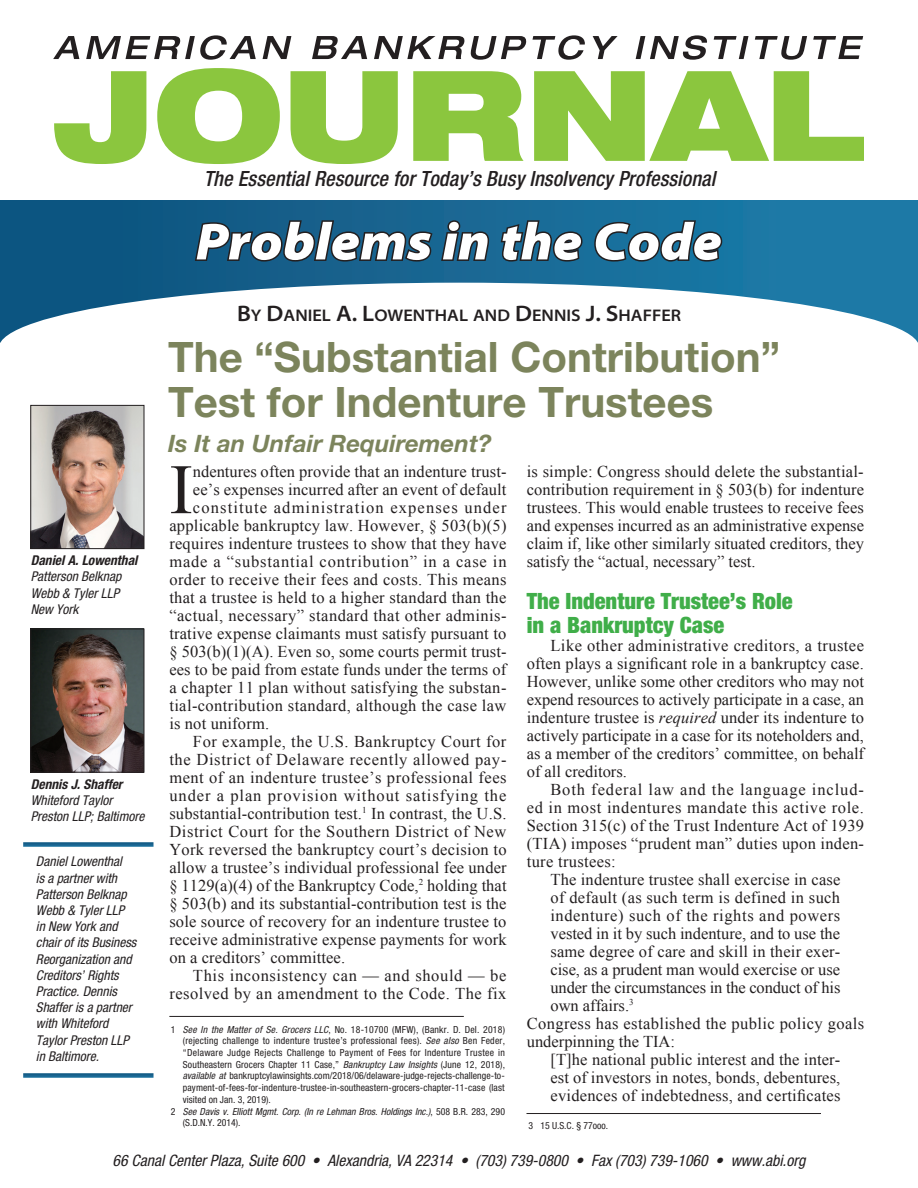
<style>
.page{position:relative;width:918px;height:1188px;background:#fff}
.page>*{position:absolute;margin:0;border:0;box-sizing:border-box;transform-origin:0 0}
.Body_text{font:70.8px "Times New Roman";color:#231f20}
.Page_Header{font:italic 900 semi-expanded 52.5px "Myriad Pro";color:#fff}
.Article_Headline_1{font:700 42px/45px "Helvetica Neue LT Std";color:#7c845c}
.Article_Headline_2{font:italic 700 24px "Helvetica Neue LT Std";color:#7c845c}
.Subhead_1{font:900 condensed 22.5px/24px "Helvetica Neue";color:#40ae49}
.t1{font:italic 500 condensed 21px "Helvetica Neue LT Std";letter-spacing:.005em;color:#231f20}
.Author_Name_-_Top_of{font:600 semi-expanded 16.8px "Myriad Pro";color:#231f20}
.Body_text-2{font:16.5px/18px "Times New Roman";letter-spacing:.015em;color:#231f20;text-align:justify}
.Body_text-3{font:16.5px "Times New Roman";letter-spacing:.05em;color:#231f20}
.Body_text-4{font:16.5px "Times New Roman";letter-spacing:.065em;color:#231f20}
.t2{font:italic condensed 15.75px "Helvetica Neue";color:#231f20}
.Author_Caption_2_Bio{font:italic condensed 13.5px/16.2px "Helvetica Neue";color:#231f20}
.Author_Caption_1{font:italic 700 condensed 13.5px "Helvetica Neue";color:#231f20}
.Footnote{font:condensed 9.75px/11.7px "Helvetica Neue";letter-spacing:.01em;color:#231f20;text-align:justify}
.Footnote-2{font:italic condensed 9.75px/11.7px "Helvetica Neue";color:#231f20}
.s1{font-size:22.5px}
.s2{font-style:italic}
.s3{font-style:normal}
</style>
<div class="page">
<svg style="left:54px;top:71px;width:92px;height:93px"></svg>
<svg style="left:53px;top:36px;width:26px;height:23px"></svg>
<svg style="left:86px;top:35px;width:170px;height:25px"></svg>
<svg style="left:263px;top:36px;width:28px;height:23px"></svg>
<svg style="left:312px;top:36px;width:55px;height:23px"></svg>
<svg style="left:374px;top:36px;width:153px;height:24px"></svg>
<svg style="left:533px;top:35px;width:52px;height:25px"></svg>
<svg style="left:593px;top:36px;width:25px;height:23px"></svg>
<svg style="left:636px;top:35px;width:71px;height:25px"></svg>
<svg style="left:714px;top:36px;width:35px;height:23px"></svg>
<svg style="left:755px;top:36px;width:52px;height:24px"></svg>
<svg style="left:813px;top:36px;width:50px;height:23px"></svg>
<svg style="left:0;top:201px;width:918px;height:82px;background:#105e8a"></svg>
<svg style="left:0;top:283px;width:918px;height:131px"></svg>
<svg style="left:157px;top:68px;width:707px;height:346px"></svg>
<img style="left:32px;top:631px;width:110px;height:140px">
<div style="left:30px;top:629px;width:114px;height:144px;border:1px solid #231f20"></div>
<hr style="left:169px;top:1016px;width:295px;height:1px;background:#231f20">
<div style="left:23px;top:842px;width:131px;height:5px;background:#19648f"></div>
<div style="left:23px;top:1073px;width:131px;height:5px;background:#19648f"></div>
<hr style="left:526px;top:1113px;width:295px;height:1px;background:#231f20">
<img style="left:32px;top:407px;width:110px;height:140px">
<div style="left:30px;top:405px;width:114px;height:144px;border:1px solid #231f20"></div>
<p class="Author_Caption_1" style="left:31px;top:552px;width:108px">Daniel A. Lowenthal</p>
<p class="Author_Caption_2_Bio" style="left:31px;top:568px;width:92px">Patterson Belknap<br>Webb &amp; Tyler LLP</p>
<p class="Author_Caption_2_Bio" style="left:31px;top:601px;width:49px">New York</p>
<p class="Author_Caption_1" style="left:31px;top:776px;width:93px">Dennis J. Shaffer</p>
<p class="Author_Caption_2_Bio" style="left:31px;top:792px;width:115px">Whiteford Taylor<br>Preston LLP; Baltimore</p>
<p class="Author_Caption_2_Bio" style="left:36px;top:854px;width:102px">Daniel Lowenthal<br>is a partner with<br>Patterson Belknap<br>Webb &amp; Tyler LLP in New York and chair of its Business<br>Reorganization and<br>Creditors’ Rights<br>Practice. Dennis<br>Shaffer is a partner with Whiteford<br>Taylor Preston LLP in Baltimore.</p>
<p class="t1" style="left:204px;top:166px;width:513px">The Essential Resource for Today’s Busy Insolvency Professional</p>
<p class="Page_Header" style="left:196px;top:212px;width:528px">Problems in the Code</p>
<p class="Author_Name_-_Top_of" style="left:237px;top:306px;width:446px"><span class="s1">B</span>Y <span class="s1">D</span>ANIEL <span class="s1">A. L</span>OWENTHAL AND <span class="s1">D</span>ENNIS <span class="s1">J. S</span>HAFFER</p>
<p class="Article_Headline_1" style="left:168px;top:334px;width:614px">The “Substantial Contribution”<br>Test for Indenture Trustees</p>
<p class="Article_Headline_2" style="left:168px;top:429px;width:325px">Is It an Unfair Requirement?</p>
<p class="Body_text" style="left:169px;top:442px;width:25px">I</p>
<p class="Body_text-2" style="left:193px;top:462px;width:315px">ndentures often provide that an indenture trust-</p>
<p class="Body_text-2" style="left:527px;top:462px;width:339px">is simple: Congress should delete the substantial&shy;contribution requirement in § 503(b) for indenture trustees. This would enable trustees to receive fees and expenses incurred as an administrative expense claim if, like other similarly situated creditors, they satisfy the “actual, necessary” test.</p>
<p class="Subhead_1" style="left:527px;top:589px;width:267px">The Indenture Trustee’s Role in a Bankruptcy Case</p>
<p class="Body_text-2" style="left:527px;top:636px;width:339px;text-indent:24px">Like other administrative creditors, a trustee often plays a significant role in a bankruptcy case.<br>However, unlike some other creditors who may not expend resources to actively participate in a case, an indenture trustee is <span class="s2">required</span> under its indenture to actively participate in a case for its noteholders and, as a member of the creditors’ committee, on behalf of all creditors.</p>
<p class="Body_text-2" style="left:527px;top:780px;width:339px;text-indent:24px">Both federal law and the language includ&shy;ed in most indentures mandate this active role.<br>Section 315(c) of the Trust Indenture Act of 1939 (TIA) imposes “prudent man” duties upon inden&shy;ture trustees:</p>
<p class="Body_text-2" style="left:550px;top:870px;width:292px">The indenture trustee shall exercise in case of default (as such term is defined in such indenture) such of the rights and powers vested in it by such indenture, and to use the same degree of care and skill in their exer&shy;cise, as a prudent man would exercise or use under the circumstances in the conduct of his own affairs.<sup>3</sup></p>
<p class="Body_text-2" style="left:527px;top:1014px;width:339px">Congress has established the public policy goals underpinning the TIA:</p>
<p class="Body_text-2" style="left:550px;top:1050px;width:292px">[T]he national public interest and the inter&shy;est of investors in notes, bonds, debentures, evidences of indebtedness, and certificates</p>
<p class="Body_text-2" style="left:193px;top:480px;width:315px">ee’s expenses incurred after an event of default</p>
<p class="Body_text-4" style="left:193px;top:497px;width:315px">constitute administration expenses under</p>
<p class="Body_text-2" style="left:169px;top:516px;width:339px">applicable bankruptcy law. However, § 503(b)(5)</p>
<p class="Body_text-2" style="left:169px;top:534px;width:339px">requires indenture trustees to show that they have</p>
<p class="Body_text-3" style="left:169px;top:551px;width:339px">made a “substantial contribution” in a case in</p>
<p class="Body_text-2" style="left:169px;top:570px;width:339px">order to receive their fees and costs. This means</p>
<p class="Body_text-2" style="left:169px;top:588px;width:338px">that a trustee is held to a higher standard than the</p>
<p class="Body_text-2" style="left:169px;top:606px;width:339px">“actual, necessary” standard that other adminis-</p>
<p class="Body_text-2" style="left:169px;top:624px;width:339px">trative expense claimants must satisfy pursuant to</p>
<p class="Body_text-2" style="left:169px;top:642px;width:339px">§ 503(b)(1)(A). Even so, some courts permit trust-</p>
<p class="Body_text-2" style="left:169px;top:660px;width:338px">ees to be paid from estate funds under the terms of</p>
<p class="Body_text-2" style="left:169px;top:678px;width:339px">a chapter 11 plan without satisfying the substan-</p>
<p class="Body_text-2" style="left:169px;top:696px;width:339px">tial-contribution standard, although the case law</p>
<p class="Body_text-2" style="left:169px;top:714px;width:101px">is not uniform.</p>
<p class="Body_text-2" style="left:169px;top:732px;width:339px;text-indent:24px">For example, the U.S. Bankruptcy Court for the District of Delaware recently allowed pay&shy;ment of an indenture trustee’s professional fees under a plan provision without satisfying the substantial-contribution test.<sup>1</sup> In contrast, the U.S.<br>District Court for the Southern District of New York reversed the bankruptcy court’s decision to allow a trustee’s individual professional fee under § 1129(a)(4) of the Bankruptcy Code,<sup>2</sup> holding that § 503(b) and its substantial-contribution test is the sole source of recovery for an indenture trustee to receive administrative expense payments for work on a creditors’ committee.</p>
<p class="Body_text-2" style="left:169px;top:966px;width:339px;text-align:right">This inconsistency can — and should — be resolved by an amendment to the Code. The fix</p>
<p class="Footnote" style="left:183px;top:1023px;width:324px;text-indent:-12px">1 <span class="s2">See In the Matter of Se. Grocers LLC</span>, No. 18-10700 (MFW), (Bankr. D. Del. 2018) (rejecting challenge to indenture trustee’s professional fees). <span class="s2">See also</span> Ben Feder, “Delaware Judge Rejects Challenge to Payment of Fees for Indenture Trustee in Southeastern Grocers Chapter 11 Case,” <span class="s2">Bankruptcy Law Insights</span> (June 12, 2018), <span class="s2">available at</span> bankruptcylawinsights.com/2018/06/delaware-judge-rejects-challenge-to&shy;payment-of-fees-for-indenture-trustee-in-southeastern-grocers-chapter-11-case (last visited on Jan. 3, 2019).</p>
<p class="Footnote-2" style="left:183px;top:1105px;width:324px;text-indent:-12px"><span class="s3">2</span> See Davis v. Elliott Mgmt. Corp. (In re Lehman Bros. Holdings Inc.)<span class="s3">, 508 B.R. 283, 290 (S.D.N.Y. 2014).</span></p>
<p class="Footnote" style="left:528px;top:1120px;width:81px">3 15 U.S.C. § 77ooo.</p>
<p class="t2" style="left:113px;top:1151px;width:694px">66 Canal Center Plaza, Suite 600 • Alexandria, VA 22314 • (703) 739-0800 • Fax (703) 739-1060 • www.abi.org</p>
</div>
